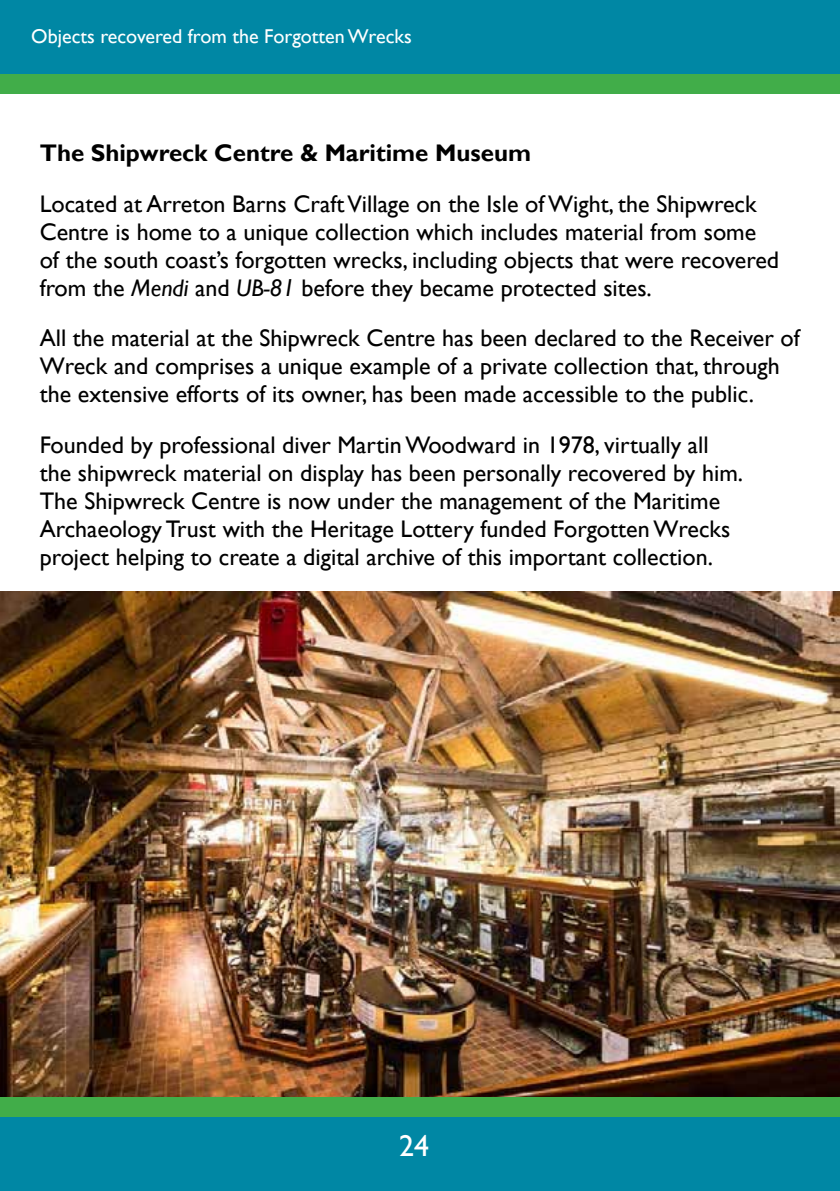
<style>
.page{position:relative;width:840px;height:1191px;background:#fff}
.page>*{position:absolute;margin:0;border:0;box-sizing:border-box;transform-origin:0 0}
.t1{font:30px "Gill Sans";color:#fff}
.t2{font:24px/28px "Gill Sans";color:#000}
.t3{font:700 24px "Gill Sans";color:#000}
.t4{font:20px "Gill Sans";color:#fff}
.s1{font-style:italic}
</style>
<div class="page">
<img style="left:0;top:591px;width:839px;height:506px">
<div style="left:0;top:1097px;width:839px;height:74px;background:#41ad49"></div>
<div style="left:0;top:1117px;width:839px;height:74px;background:#0087a4"></div>
<div style="left:0;top:20px;width:839px;height:74px;background:#41ad49"></div>
<div style="left:0;top:0;width:839px;height:74px;background:#0087a4"></div>
<p class="t4" style="left:31px;top:24px;width:382px">Objects recovered from the Forgotten Wrecks</p>
<p class="t3" style="left:40px;top:138px;width:492px">The Shipwreck Centre &amp; Maritime Museum</p>
<p class="t2" style="left:40px;top:190px;width:740px">Located at Arreton Barns Craft Village on the Isle of Wight, the Shipwreck Centre is home to a unique collection which includes material from some of the south coast’s forgotten wrecks, including objects that were recovered from the <span class="s1">Mendi</span> and <span class="s1">UB-81</span> before they became protected sites.</p>
<p class="t2" style="left:40px;top:325px;width:761px">All the material at the Shipwreck Centre has been declared to the Receiver of<br>Wreck and comprises a unique example of a private collection that, through the extensive efforts of its owner, has been made accessible to the public.</p>
<p class="t2" style="left:40px;top:431px;width:704px">Founded by professional diver Martin Woodward in 1978, virtually all the shipwreck material on display has been personally recovered by him.<br>The Shipwreck Centre is now under the management of the Maritime Archaeology Trust with the Heritage Lottery funded Forgotten Wrecks project helping to create a digital archive of this important collection.</p>
<p class="t1" style="left:399px;top:1128px;width:31px">24</p>
</div>
